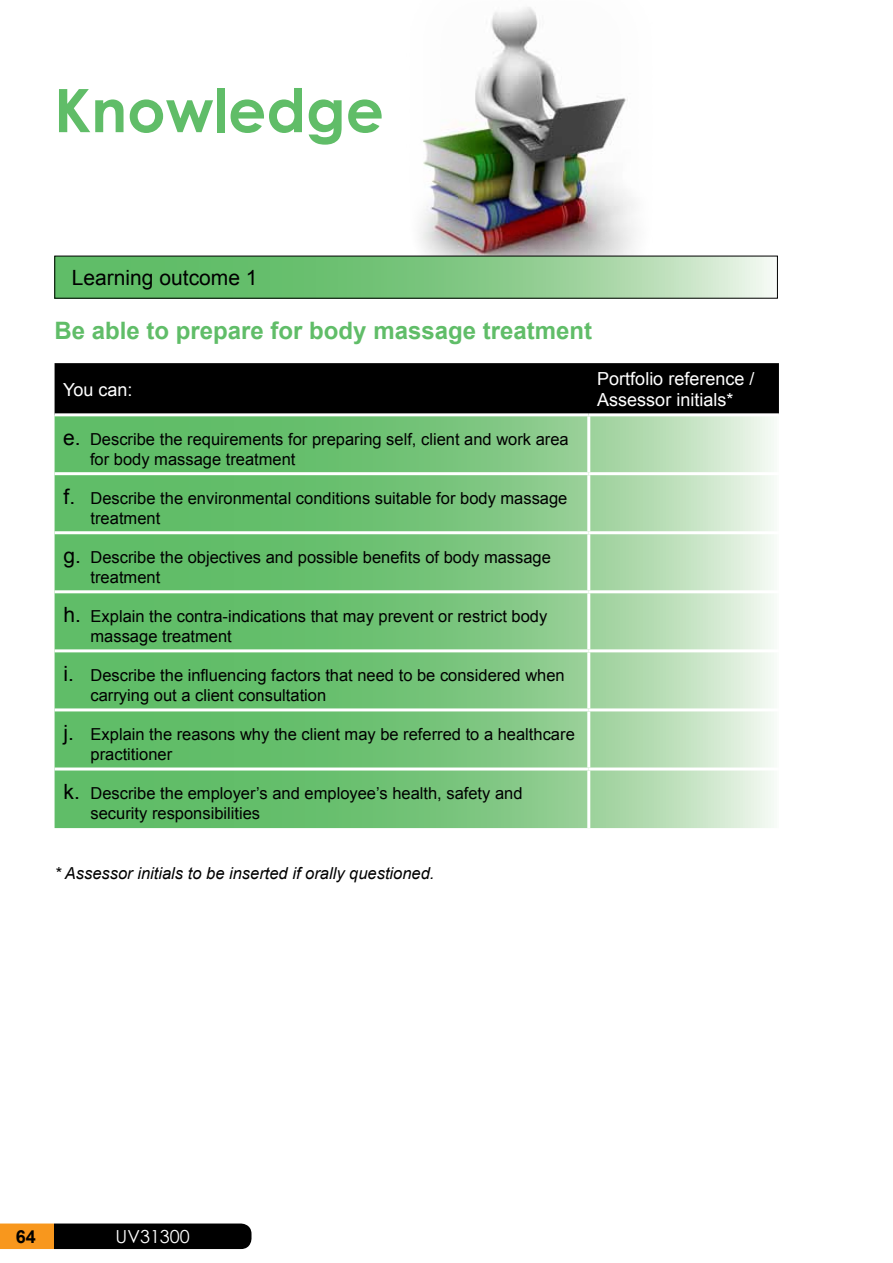
<style>
.page{position:relative;width:893px;height:1263px;background:#fff}
.page>*{position:absolute;margin:0;border:0;box-sizing:border-box;transform-origin:0 0}
.t1{font:700 60px "Century Gothic";color:#60bd68}
.t2{font:700 24px "Arial";color:#60bd68}
.t3{font:21px "Arial";color:#000}
.t4{font:18px/21.6px "Arial";color:#fff}
.t5{font:18px "Century Gothic";color:#fff}
.t6{font:700 18px "Arial";color:#000}
.t7{font:16.5px/19.8px "Arial";color:#000}
.t8{font:italic 16.5px "Arial";color:#000}
.s1{font-size:21px}
</style>
<div class="page">
<img style="left:407px;top:7px;width:248px;height:249px">
<svg style="left:57px;top:258px;width:713px;height:38px;background:#88cb8b"></svg>
<div style="left:55px;top:363px;width:724px;height:50px;background:#000"></div>
<svg style="left:55px;top:416px;width:719px;height:412px;background:#85ca88"></svg>
<hr style="left:587px;top:416px;width:3px;height:56px;background:#fff">
<hr style="left:589px;top:472px;width:190px;height:3px;background:#fff">
<hr style="left:587px;top:475px;width:3px;height:56px;background:#fff">
<hr style="left:589px;top:531px;width:190px;height:3px;background:#fff">
<hr style="left:587px;top:534px;width:3px;height:56px;background:#fff">
<hr style="left:55px;top:590px;width:534px;height:3px;background:#fff">
<hr style="left:589px;top:590px;width:190px;height:3px;background:#fff">
<hr style="left:587px;top:593px;width:3px;height:56px;background:#fff">
<hr style="left:55px;top:649px;width:534px;height:3px;background:#fff">
<hr style="left:589px;top:649px;width:190px;height:3px;background:#fff">
<hr style="left:587px;top:652px;width:3px;height:56px;background:#fff">
<hr style="left:55px;top:708px;width:534px;height:3px;background:#fff">
<hr style="left:589px;top:708px;width:190px;height:3px;background:#fff">
<hr style="left:587px;top:711px;width:3px;height:56px;background:#fff">
<hr style="left:55px;top:767px;width:534px;height:3px;background:#fff">
<hr style="left:589px;top:767px;width:190px;height:3px;background:#fff">
<hr style="left:587px;top:770px;width:3px;height:58px;background:#fff">
<hr style="left:55px;top:472px;width:534px;height:3px;background:#fff">
<hr style="left:55px;top:531px;width:534px;height:3px;background:#fff">
<svg style="left:0;top:1223px;width:251px;height:26px;background:#3a260c"></svg>
<h1 class="t1" style="left:54px;top:65px;width:331px">Knowledge</h1>
<p class="t3" style="left:72px;top:264px;width:187px">Learning outcome 1</p>
<h2 class="t2" style="left:55px;top:315px;width:539px">Be able to prepare for body massage treatment</h2>
<p class="t4" style="left:63px;top:379px;width:71px">You can:</p>
<p class="t4" style="left:597px;top:368px;width:159px">Portfolio reference /<br>Assessor initials*</p>
<p class="t7" style="left:90px;top:430px;width:480px;text-indent:-27px"><span class="s1">e.</span> Describe the requirements for preparing self, client and work area for body massage treatment</p>
<p class="t7" style="left:91px;top:488px;width:478px;text-indent:-27px"><span class="s1">f.</span> Describe the environmental conditions suitable for body massage treatment</p>
<p class="t7" style="left:91px;top:547px;width:462px;text-indent:-27px"><span class="s1">g.</span> Describe the objectives and possible benefits of body massage treatment</p>
<p class="t7" style="left:91px;top:606px;width:458px;text-indent:-27px"><span class="s1">h.</span> Explain the contra-indications that may prevent or restrict body massage treatment</p>
<p class="t7" style="left:91px;top:666px;width:476px;text-indent:-27px"><span class="s1">i.</span> Describe the influencing factors that need to be considered when carrying out a client consultation</p>
<p class="t7" style="left:91px;top:725px;width:486px;text-indent:-27px"><span class="s1">j.</span> Explain the reasons why the client may be referred to a healthcare practitioner</p>
<p class="t7" style="left:91px;top:784px;width:433px;text-indent:-27px"><span class="s1">k.</span> Describe the employer’s and employee’s health, safety and security responsibilities</p>
<p class="t8" style="left:55px;top:862px;width:381px">* Assessor initials to be inserted if orally questioned.</p>
<p class="t6" style="left:16px;top:1225px;width:22px">64</p>
<p class="t5" style="left:116px;top:1223px;width:76px">UV31300</p>
</div>
